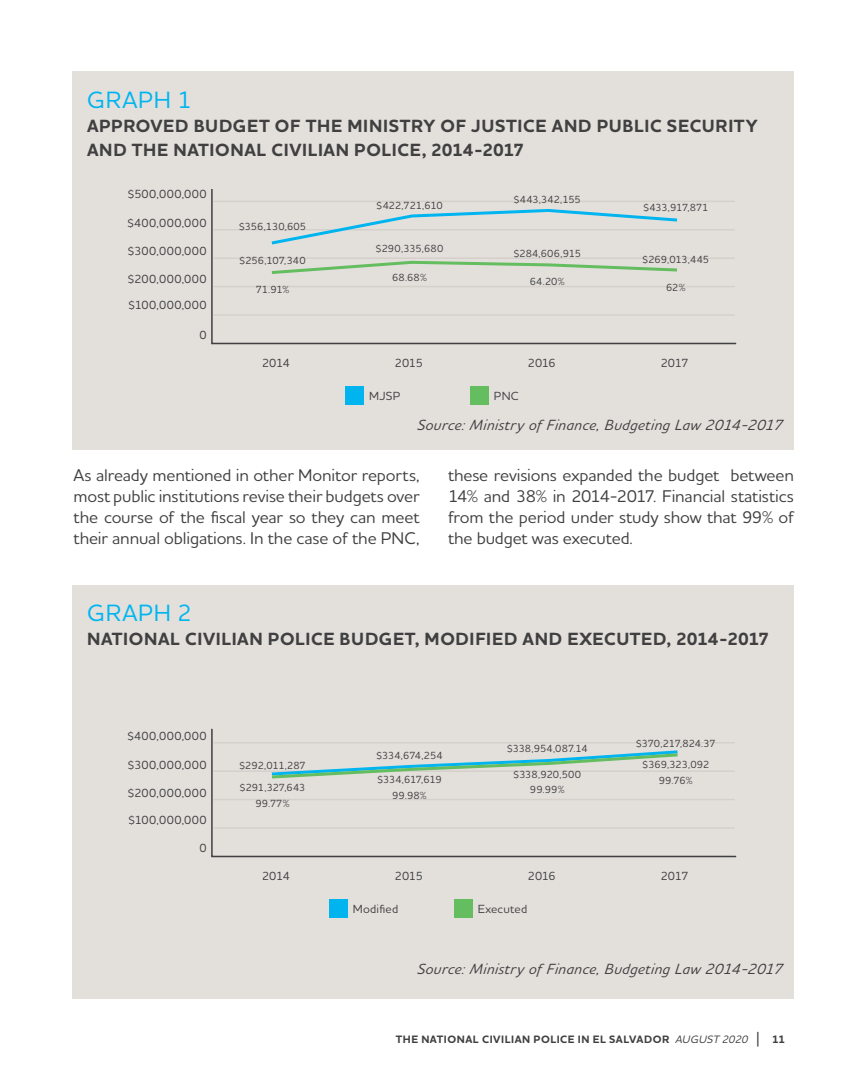
<style>
.page{position:relative;width:866px;height:1080px;background:#fff}
.page>*{position:absolute;margin:0;border:0;box-sizing:border-box;transform-origin:0 0}
.t1{font:500 24px "Houschka Alt Pro";letter-spacing:.035em;color:#00b5ef}
.t2{font:700 18px/24px "Houschka Alt Pro";letter-spacing:.03em;color:#404041}
.t3{font:500 17.25px/21px "Houschka Alt Pro";letter-spacing:-.01em;color:#404041;text-align:justify}
.t4{font:italic 500 15px "Houschka Alt Pro";letter-spacing:.03em;color:#404041}
.t5{font:500 12px "Houschka Alt Pro";letter-spacing:.025em;color:#404041}
.t6{font:700 10.95px "Houschka Alt Pro";letter-spacing:.05em;color:#404041}
.t7{font:500 10.5px/15.5px "Houschka Alt Pro";letter-spacing:-.01em;color:#404041;text-align:center}
.t8{font:500 10.5px "Houschka Alt Pro";letter-spacing:-.03em;color:#404041}
.s1{font-weight:500;font-style:italic}
.s2{font-weight:500;font-size:16.35px}
</style>
<div class="page">
<div style="left:72px;top:72px;width:721px;height:378px;background:#e3e0dc"></div>
<div style="left:72px;top:585px;width:721px;height:414px;background:#e3e0dc"></div>
<div style="left:346px;top:387px;width:18px;height:18px;background:#00b5ef"></div>
<div style="left:470px;top:387px;width:18px;height:18px;background:#64bd5f"></div>
<div style="left:329px;top:900px;width:18px;height:18px;background:#00b5ef"></div>
<div style="left:454px;top:900px;width:18px;height:18px;background:#64bd5f"></div>
<svg style="left:211px;top:189px;width:526px;height:156px"></svg>
<svg style="left:211px;top:728px;width:526px;height:130px"></svg>
<h1 class="t1" style="left:87px;top:89px;width:106px">GRAPH 1</h1>
<p class="t2" style="left:87px;top:115px;width:672px">APPROVED BUDGET OF THE MINISTRY OF JUSTICE AND PUBLIC SECURITY<br>AND THE NATIONAL CIVILIAN POLICE, 2014-2017</p>
<p class="t5" style="left:127px;top:189px;width:81px">$500,000,000</p>
<p class="t5" style="left:127px;top:217px;width:81px">$400,000,000</p>
<p class="t5" style="left:127px;top:246px;width:81px">$300,000,000</p>
<p class="t5" style="left:127px;top:274px;width:81px">$200,000,000</p>
<p class="t5" style="left:128px;top:300px;width:80px">$100,000,000</p>
<p class="t5" style="left:199px;top:330px;width:9px">0</p>
<p class="t7" style="left:239px;top:219px;width:69px">$356,130,605</p>
<p class="t7" style="left:239px;top:254px;width:68px">$256,107,340</p>
<p class="t7" style="left:256px;top:282px;width:35px">71.91%</p>
<p class="t5" style="left:262px;top:357px;width:29px">2014</p>
<p class="t7" style="left:376px;top:198px;width:68px">$422,721,610</p>
<p class="t7" style="left:375px;top:241px;width:69px">$290,335,680</p>
<p class="t7" style="left:392px;top:270px;width:36px">68.68%</p>
<p class="t5" style="left:395px;top:357px;width:30px">2015</p>
<p class="t7" style="left:513px;top:192px;width:69px">$443,342,155</p>
<p class="t7" style="left:513px;top:246px;width:69px">$284,606,915</p>
<p class="t7" style="left:529px;top:275px;width:36px">64.20%</p>
<p class="t5" style="left:527px;top:357px;width:29px">2016</p>
<p class="t5" style="left:369px;top:390px;width:33px">MJSP</p>
<p class="t5" style="left:494px;top:390px;width:26px">PNC</p>
<p class="t8" style="left:643px;top:203px;width:67px">$433,917,871</p>
<p class="t7" style="left:642px;top:252px;width:68px">$269,013,445</p>
<p class="t7" style="left:666px;top:281px;width:21px">62%</p>
<p class="t5" style="left:660px;top:357px;width:29px">2017</p>
<p class="t4" style="left:416px;top:418px;width:370px">Source: Ministry of Finance, Budg eting Law 2014-2017</p>
<p class="t3" style="left:74px;top:466px;width:347px">As already mentioned in other Monitor reports, most public institutions revise their budgets over the course of the fiscal year so they can meet their annual obligations. In the case of the PNC,</p>
<p class="t3" style="left:448px;top:466px;width:347px">these revisions expanded the budget between 14% and 38% in 2014-2017. Financial statistics from the period under study show that 99% of the budget was executed.</p>
<h1 class="t1" style="left:87px;top:602px;width:106px">GRAPH 2</h1>
<p class="t2" style="left:87px;top:628px;width:683px">NATIONAL CIVILIAN POLICE BUDGET, MODIFIED AND EXECUTED, 2014-2017</p>
<p class="t5" style="left:127px;top:731px;width:81px">$400,000,000</p>
<p class="t5" style="left:127px;top:759px;width:81px">$300,000,000</p>
<p class="t5" style="left:127px;top:788px;width:81px">$200,000,000</p>
<p class="t5" style="left:128px;top:814px;width:80px">$100,000,000</p>
<p class="t5" style="left:199px;top:843px;width:9px">0</p>
<p class="t7" style="left:239px;top:758px;width:68px">$292,011,287</p>
<p class="t7" style="left:239px;top:781px;width:67px">$291,327,643<br>99.77%</p>
<p class="t5" style="left:262px;top:870px;width:29px">2014</p>
<p class="t7" style="left:376px;top:749px;width:68px">$334,674,254</p>
<p class="t7" style="left:377px;top:773px;width:66px">$334,617,619<br>99.98%</p>
<p class="t5" style="left:395px;top:870px;width:30px">2015</p>
<p class="t7" style="left:506px;top:741px;width:83px">$338,954,087.14</p>
<p class="t7" style="left:513px;top:767px;width:69px">$338,920,500<br>99.99%</p>
<p class="t5" style="left:527px;top:870px;width:29px">2016</p>
<p class="t5" style="left:353px;top:903px;width:47px">Modified</p>
<p class="t5" style="left:477px;top:903px;width:51px">Executed</p>
<p class="t8" style="left:635px;top:739px;width:81px">$370,217,824.37</p>
<p class="t7" style="left:642px;top:758px;width:69px">$369,323,092<br>99.76%</p>
<p class="t5" style="left:660px;top:870px;width:29px">2017</p>
<p class="t4" style="left:416px;top:963px;width:370px">Source: Ministry of Finance, Budg eting Law 2014-2017</p>
<p class="t6" style="left:395px;top:1035px;width:390px">THE NATIONAL CIVILIAN POLICE IN EL SALVADOR <span class="s1">AUGUST 2020</span> <span class="s2">|</span> 11</p>
</div>
